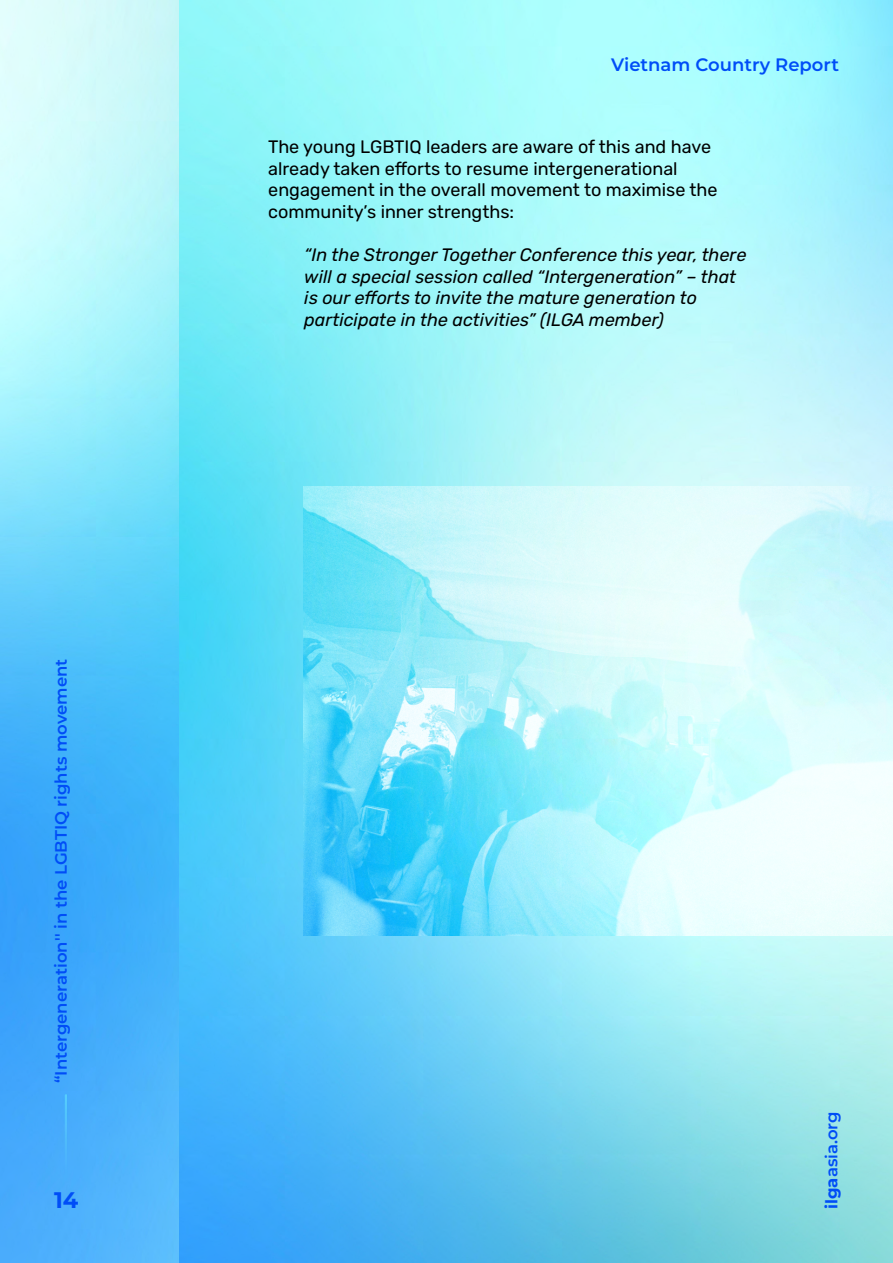
<style>
.page{position:relative;width:893px;height:1263px;background:#fff}
.page>*{position:absolute;margin:0;border:0;box-sizing:border-box;transform-origin:0 0}
.t1{font:700 22.5px "Montserrat";color:#004df7}
.t2{font:italic 18px/21.6px "Rubik";color:#000}
.t3{font:18px/21.6px "Rubik";color:#000}
.t4{font:600 18px "Montserrat";color:#004df7}
.t5{font:600 16.5px "Montserrat";color:#004df7}
.s1{font-weight:700}
</style>
<div class="page">
<img style="left:179px;top:0;width:714px;height:1263px">
<img style="left:0;top:0;width:179px;height:1263px">
<img style="left:59px;top:1091px;width:13px;height:88px">
<img style="left:304px;top:486px;width:589px;height:449px">
<p class="t5" style="left:49px;top:1083px;width:426px;rotate:-90deg">“Intergeneration'' in the LGBTIQ rights movement</p>
<p class="t1" style="left:54px;top:1184px;width:26px">14</p>
<p class="t4" style="left:611px;top:52px;width:229px">Vietnam Country Report</p>
<p class="t3" style="left:268px;top:137px;width:451px">The young LGBTIQ leaders are aware of this and have already taken efforts to resume intergenerational engagement in the overall movement to maximise the community’s inner strengths:</p>
<p class="t2" style="left:304px;top:245px;width:444px">“In the Stronger Together Conference this year, there will a special session called “Intergeneration” – that is our efforts to invite the mature generation to participate in the activities” (ILGA member)</p>
<p class="t5" style="left:820px;top:1209px;width:99px;rotate:-90deg"><span class="s1">ilga</span>asia.org</p>
</div>
